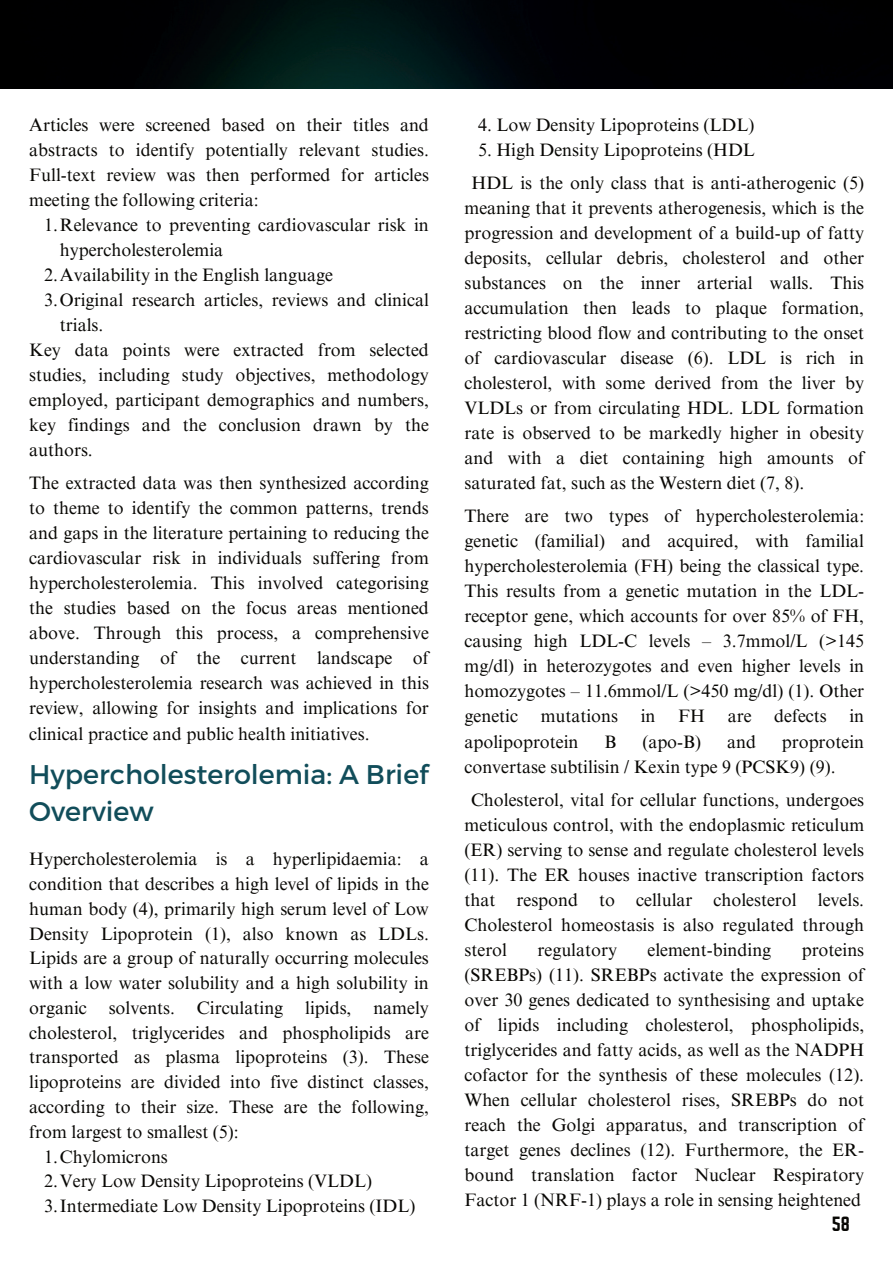
<style>
.page{position:relative;width:893px;height:1264px;background:#fff}
.page>*{position:absolute;margin:0;border:0;box-sizing:border-box;transform-origin:0 0}
.t1{font:27px/37.2px "Montserrat";color:#114d5a}
.t2{font:18px/25px "Times NRMT Pro";color:#080704;text-align:justify}
.t3{font:18px "Norwester";color:#080704}
</style>
<div class="page">
<img style="left:0;top:0;width:892px;height:89px">
<p class="t2" style="left:29px;top:114px;width:401px">Articles were screened based on their titles and abstracts to identify potentially relevant studies.<br>Full-text review was then performed for articles meeting the following criteria:</p>
<p class="t2" style="left:44px;top:214px;width:386px">1.Relevance to preventing cardiovascular risk in</p>
<p class="t2" style="left:60px;top:239px;width:165px">hypercholesterolemia</p>
<p class="t2" style="left:44px;top:264px;width:290px">2.Availability in the English language</p>
<p class="t2" style="left:44px;top:289px;width:386px">3.Original research articles, reviews and clinical</p>
<p class="t2" style="left:60px;top:314px;width:45px">trials.</p>
<p class="t2" style="left:29px;top:339px;width:401px">Key data points were extracted from selected</p>
<p class="t2" style="left:29px;top:364px;width:401px">studies, including study objectives, methodology</p>
<p class="t2" style="left:29px;top:389px;width:401px">employed, participant demographics and numbers,</p>
<p class="t2" style="left:29px;top:414px;width:401px">key findings and the conclusion drawn by the</p>
<p class="t2" style="left:29px;top:439px;width:65px">authors.</p>
<p class="t2" style="left:29px;top:472px;width:401px">The extracted data was then synthesized according to theme to identify the common patterns, trends and gaps in the literature pertaining to reducing the cardiovascular risk in individuals suffering from hypercholesterolemia. This involved categorising the studies based on the focus areas mentioned above. Through this process, a comprehensive understanding of the current landscape of hypercholesterolemia research was achieved in this review, allowing for insights and implications for clinical practice and public health initiatives.</p>
<h1 class="t1" style="left:29px;top:755px;width:400px">Hypercholesterolemia: A Brief<br>Overview</h1>
<p class="t2" style="left:29px;top:847px;width:401px">Hypercholesterolemia is a hyperlipidaemia: a</p>
<p class="t2" style="left:29px;top:872px;width:401px">condition that describes a high level of lipids in the</p>
<p class="t2" style="left:29px;top:897px;width:401px">human body (4), primarily high serum level of Low</p>
<p class="t2" style="left:29px;top:922px;width:401px">Density Lipoprotein (1), also known as LDLs.</p>
<p class="t2" style="left:29px;top:946px;width:401px">Lipids are a group of naturally occurring molecules</p>
<p class="t2" style="left:29px;top:971px;width:401px">with a low water solubility and a high solubility in</p>
<p class="t2" style="left:29px;top:996px;width:401px">organic solvents. Circulating lipids, namely</p>
<p class="t2" style="left:29px;top:1021px;width:401px">cholesterol, triglycerides and phospholipids are</p>
<p class="t2" style="left:29px;top:1045px;width:401px">transported as plasma lipoproteins (3). These</p>
<p class="t2" style="left:29px;top:1070px;width:401px">lipoproteins are divided into five distinct classes,</p>
<p class="t2" style="left:29px;top:1095px;width:401px">according to their size. These are the following,</p>
<p class="t2" style="left:29px;top:1120px;width:211px">from largest to smallest (5):</p>
<p class="t2" style="left:44px;top:1144px;width:125px">1.Chylomicrons</p>
<p class="t2" style="left:44px;top:1169px;width:329px">2.Very Low Density Lipoproteins (VLDL)</p>
<p class="t2" style="left:44px;top:1194px;width:372px">3.Intermediate Low Density Lipoproteins (IDL)</p>
<p class="t2" style="left:478px;top:113px;width:278px">4. Low Density Lipoproteins (LDL)</p>
<p class="t2" style="left:471px;top:135px;width:394px;line-height:33px;text-indent:6px">5. High Density Lipoproteins (HDL<br>HDL is the only class that is anti-atherogenic (5)</p>
<p class="t2" style="left:464px;top:196px;width:401px">meaning that it prevents atherogenesis, which is the progression and development of a build-up of fatty deposits, cellular debris, cholesterol and other substances on the inner arterial walls. This accumulation then leads to plaque formation, restricting blood flow and contributing to the onset of cardiovascular disease (6). LDL is rich in cholesterol, with some derived from the liver by VLDLs or from circulating HDL. LDL formation rate is observed to be markedly higher in obesity and with a diet containing high amounts of saturated fat, such as the Western diet (7, 8).</p>
<p class="t2" style="left:464px;top:504px;width:401px">There are two types of hypercholesterolemia: genetic (familial) and acquired, with familial hypercholesterolemia (FH) being the classical type.<br>This results from a genetic mutation in the LDL&shy;receptor gene, which accounts for over 85% of FH, causing high LDL-C levels – 3.7mmol/L (&gt;145 mg/dl) in heterozygotes and even higher levels in homozygotes – 11.6mmol/L (&gt;450 mg/dl) (1). Other genetic</p>
<p class="t2" style="left:540px;top:704px;width:79px">mutations</p>
<p class="t2" style="left:640px;top:704px;width:16px">in</p>
<p class="t2" style="left:678px;top:704px;width:28px">FH</p>
<p class="t2" style="left:727px;top:704px;width:25px">are</p>
<p class="t2" style="left:774px;top:704px;width:54px">defects</p>
<p class="t2" style="left:849px;top:704px;width:16px">in</p>
<p class="t2" style="left:464px;top:729px;width:115px">apolipoprotein</p>
<p class="t2" style="left:604px;top:729px;width:14px">B</p>
<p class="t2" style="left:642px;top:729px;width:60px">(apo-B)</p>
<p class="t2" style="left:727px;top:729px;width:30px">and</p>
<p class="t2" style="left:464px;top:729px;width:401px;text-indent:317px">proprotein convertase subtilisin / Kexin type 9 (PCSK9) (9).</p>
<p class="t2" style="left:464px;top:787px;width:401px;text-indent:6px">Cholesterol, vital for cellular functions, undergoes meticulous control, with the endoplasmic reticulum (ER) serving to sense and regulate cholesterol levels (11). The ER houses inactive transcription factors that respond to cellular cholesterol levels.<br>Cholesterol homeostasis is also regulated through sterol</p>
<p class="t2" style="left:464px;top:937px;width:401px;text-indent:337px">proteins (SREBPs) (11). SREBPs activate the expression of over 30 genes dedicated to synthesising and uptake of lipids including cholesterol, phospholipids, triglycerides and fatty acids, as well as the NADPH cofactor for the synthesis of these molecules (12).<br>When cellular cholesterol rises, SREBPs do not reach the Golgi apparatus, and transcription of target genes declines (12). Furthermore, the ER&shy;bound translation factor Nuclear Respiratory Factor 1 (NRF-1) plays a role in sensing heightened</p>
<p class="t3" style="left:831px;top:1215px;width:20px">58</p>
<p class="t2" style="left:537px;top:937px;width:81px">regulatory</p>
<p class="t2" style="left:647px;top:937px;width:125px">element-binding</p>
</div>
